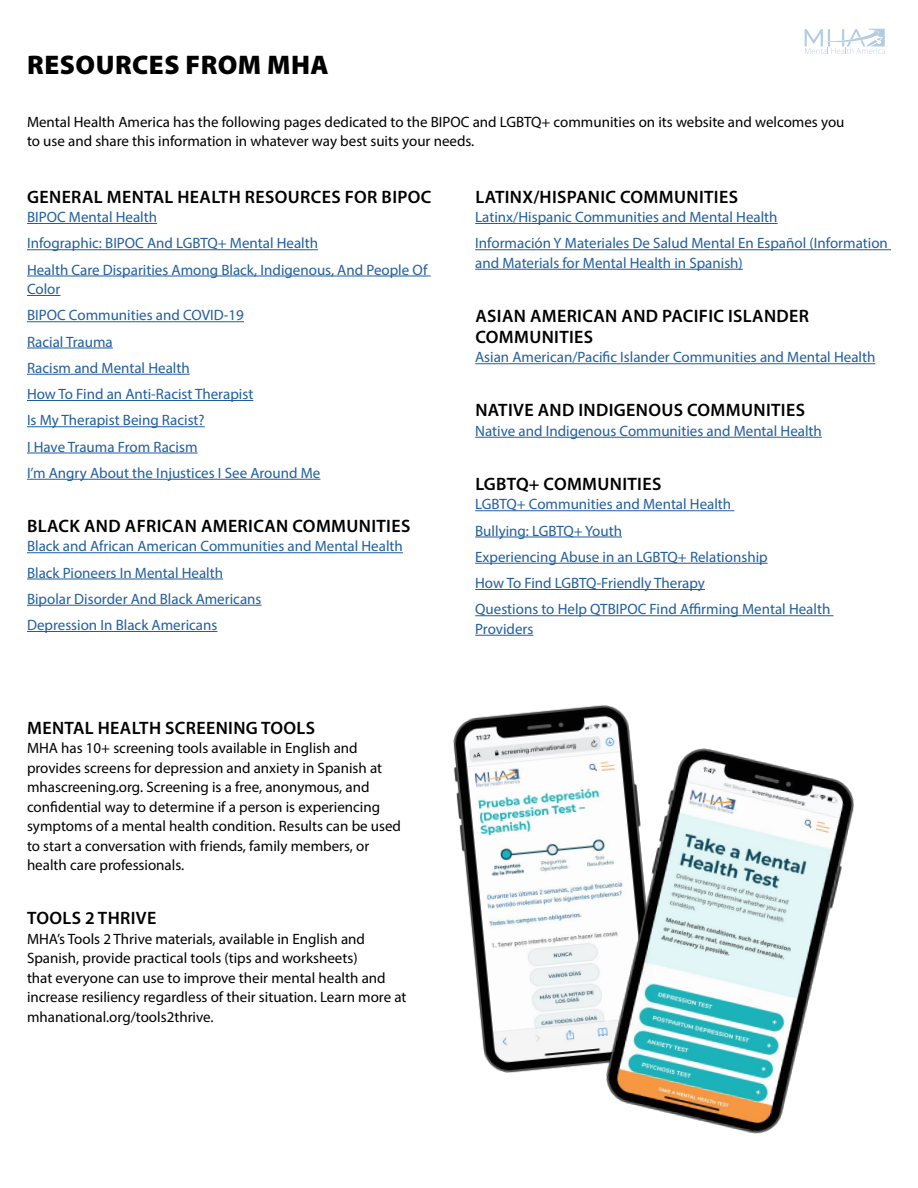
<style>
.page{position:relative;width:918px;height:1188px;background:#fff}
.page>*{position:absolute;margin:0;border:0;box-sizing:border-box;transform-origin:0 0}
.t1{font:900 27px "Myriad Pro";letter-spacing:.02em;color:#000}
.t2{font:600 18px/21px "Myriad Pro";letter-spacing:.02em;color:#000}
.t3{font:15px/19.5px "Myriad Pro";color:#215e9e}
.t4{font:15px/19.5px "Myriad Pro";color:#000}
</style>
<div class="page">
<svg style="left:805px;top:29px;width:82px;height:25px"></svg>
<hr style="left:27px;top:223px;width:130px;height:1px;background:#215e9e">
<hr style="left:27px;top:249px;width:291px;height:1px;background:#215e9e">
<hr style="left:27px;top:276px;width:404px;height:1px;background:#215e9e">
<hr style="left:27px;top:295px;width:33px;height:1px;background:#215e9e">
<hr style="left:27px;top:321px;width:217px;height:1px;background:#215e9e">
<hr style="left:27px;top:348px;width:86px;height:1px;background:#215e9e">
<hr style="left:27px;top:374px;width:163px;height:1px;background:#215e9e">
<hr style="left:27px;top:400px;width:226px;height:1px;background:#215e9e">
<hr style="left:27px;top:426px;width:178px;height:1px;background:#215e9e">
<hr style="left:27px;top:453px;width:171px;height:1px;background:#215e9e">
<hr style="left:27px;top:479px;width:293px;height:1px;background:#215e9e">
<hr style="left:27px;top:552px;width:376px;height:1px;background:#215e9e">
<hr style="left:27px;top:579px;width:196px;height:1px;background:#215e9e">
<hr style="left:27px;top:605px;width:235px;height:1px;background:#215e9e">
<hr style="left:27px;top:631px;width:190px;height:1px;background:#215e9e">
<hr style="left:475px;top:223px;width:303px;height:1px;background:#215e9e">
<hr style="left:475px;top:249px;width:416px;height:1px;background:#215e9e">
<hr style="left:475px;top:269px;width:268px;height:1px;background:#215e9e">
<hr style="left:475px;top:363px;width:400px;height:1px;background:#215e9e">
<hr style="left:475px;top:437px;width:347px;height:1px;background:#215e9e">
<hr style="left:475px;top:510px;width:259px;height:1px;background:#215e9e">
<hr style="left:475px;top:537px;width:147px;height:1px;background:#215e9e">
<hr style="left:475px;top:563px;width:293px;height:1px;background:#215e9e">
<hr style="left:475px;top:589px;width:230px;height:1px;background:#215e9e">
<hr style="left:475px;top:615px;width:359px;height:1px;background:#215e9e">
<hr style="left:475px;top:635px;width:58px;height:1px;background:#215e9e">
<img style="left:453px;top:717px;width:22px;height:247px">
<img style="left:475px;top:705px;width:379px;height:429px">
<h1 class="t1" style="left:27px;top:47px;width:303px">RESOURCES FROM MHA</h1>
<p class="t4" style="left:27px;top:112px;width:819px">Mental Health America has the following pages dedicated to the BIPOC and LGBTQ+ communities on its website and welcomes you to use and share this information in whatever way best suits your needs.</p>
<h2 class="t2" style="left:27px;top:186px;width:406px">GENERAL MENTAL HEALTH RESOURCES FOR BIPOC</h2>
<p class="t3" style="left:27px;top:207px;width:132px">BIPOC Mental Health</p>
<p class="t3" style="left:27px;top:233px;width:293px">Infographic: BIPOC And LGBTQ+ Mental Health</p>
<p class="t3" style="left:27px;top:259px;width:402px">Health Care Disparities Among Black, Indigenous, And People Of<br>Color</p>
<p class="t3" style="left:27px;top:305px;width:218px">BIPOC Communities and COVID-19</p>
<p class="t3" style="left:27px;top:331px;width:87px">Racial Trauma</p>
<p class="t3" style="left:27px;top:358px;width:164px">Racism and Mental Health</p>
<p class="t3" style="left:27px;top:384px;width:228px">How To Find an Anti-Racist Therapist</p>
<p class="t3" style="left:27px;top:410px;width:179px">Is My Therapist Being Racist?</p>
<p class="t3" style="left:27px;top:436px;width:172px">I Have Trauma From Racism</p>
<p class="t3" style="left:27px;top:463px;width:295px">I’m Angry About the Injustices I See Around Me</p>
<h2 class="t2" style="left:27px;top:515px;width:385px">BLACK AND AFRICAN AMERICAN COMMUNITIES</h2>
<p class="t3" style="left:27px;top:536px;width:377px">Black and African American Communities and Mental Health</p>
<p class="t3" style="left:27px;top:562px;width:198px">Black Pioneers In Mental Health</p>
<p class="t3" style="left:27px;top:589px;width:236px">Bipolar Disorder And Black Americans</p>
<p class="t3" style="left:27px;top:615px;width:192px">Depression In Black Americans</p>
<h2 class="t2" style="left:27px;top:717px;width:290px">MENTAL HEALTH SCREENING TOOLS</h2>
<p class="t4" style="left:27px;top:738px;width:376px">MHA has 10+ screening tools available in English and provides screens for depression and anxiety in Spanish at mhascreening.org. Screening is a free, anonymous, and confidential way to determine if a person is experiencing symptoms of a mental health condition. Results can be used to start a conversation with friends, family members, or health care professionals.</p>
<h2 class="t2" style="left:27px;top:907px;width:131px">TOOLS 2 THRIVE</h2>
<p class="t4" style="left:27px;top:929px;width:381px">MHA’s Tools 2 Thrive materials, available in English and Spanish, provide practical tools (tips and worksheets)<br>that everyone can use to improve their mental health and increase resiliency regardless of their situation. Learn more at mhanational.org/tools2thrive.</p>
<h2 class="t2" style="left:475px;top:186px;width:264px">LATINX/HISPANIC COMMUNITIES</h2>
<p class="t3" style="left:475px;top:207px;width:304px">Latinx/Hispanic Communities and Mental Health</p>
<p class="t3" style="left:475px;top:233px;width:414px">Información Y Materiales De Salud Mental En Español (Information and Materials for Mental Health in Spanish)</p>
<h2 class="t2" style="left:475px;top:305px;width:335px">ASIAN AMERICAN AND PACIFIC ISLANDER<br>COMMUNITIES</h2>
<p class="t3" style="left:475px;top:347px;width:402px">Asian American/Pacific Islander Communities and Mental Health</p>
<h2 class="t2" style="left:475px;top:399px;width:331px">NATIVE AND INDIGENOUS COMMUNITIES</h2>
<p class="t3" style="left:475px;top:421px;width:348px">Native and Indigenous Communities and Mental Health</p>
<h2 class="t2" style="left:475px;top:473px;width:188px">LGBTQ+ COMMUNITIES</h2>
<p class="t3" style="left:475px;top:494px;width:258px">LGBTQ+ Communities and Mental Health</p>
<p class="t3" style="left:475px;top:520px;width:148px">Bullying: LGBTQ+ Youth</p>
<p class="t3" style="left:475px;top:547px;width:294px">Experiencing Abuse in an LGBTQ+ Relationship</p>
<p class="t3" style="left:475px;top:573px;width:231px">How To Find LGBTQ-Friendly Therapy</p>
<p class="t3" style="left:475px;top:599px;width:357px">Questions to Help QTBIPOC Find Affirming Mental Health<br>Providers</p>
</div>
